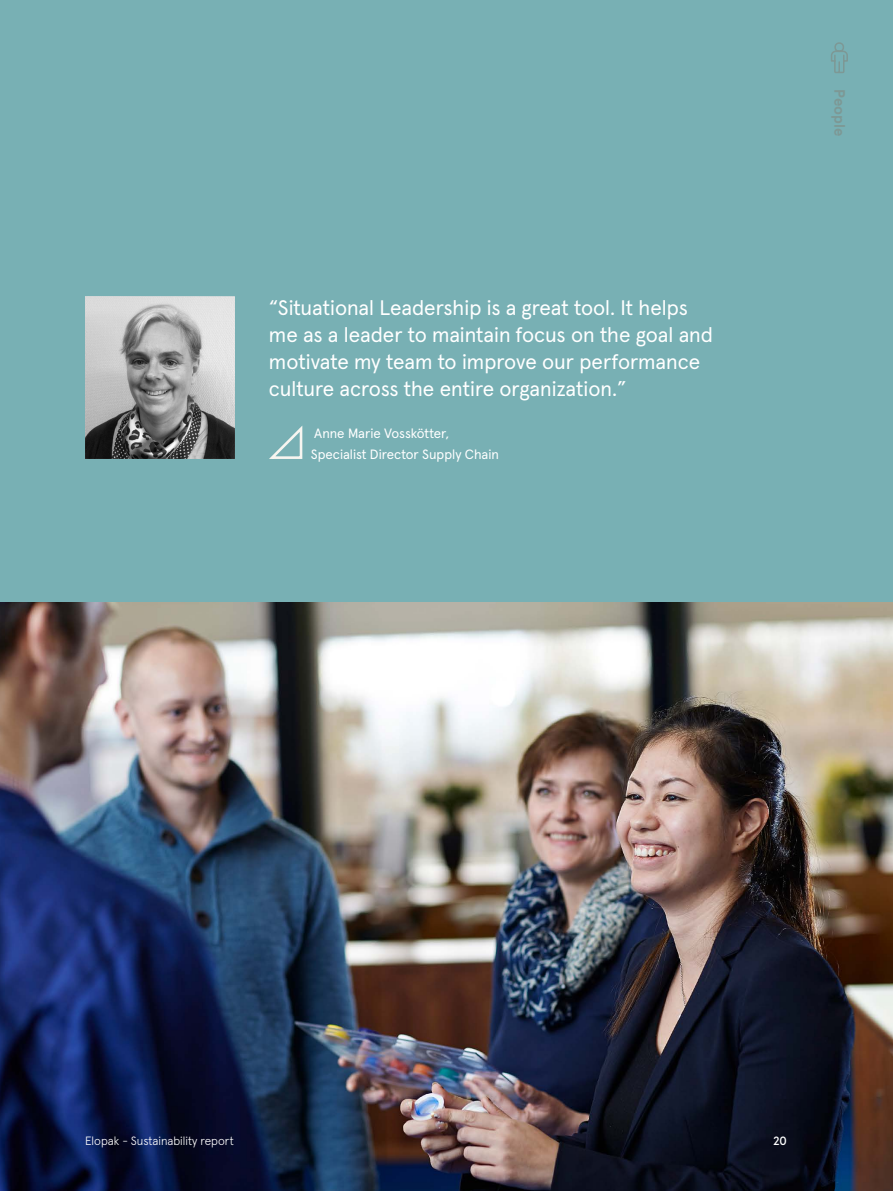
<style>
.page{position:relative;width:893px;height:1191px;background:#fff}
.page>*{position:absolute;margin:0;border:0;box-sizing:border-box;transform-origin:0 0}
.t1{font:21px/27px "Apercu Pro";color:#fff}
.t2{font:700 15px "Apercu Pro";color:#7d9895}
.t3{font:13.5px/21px "Apercu Pro";color:#fff}
.t4{font:300 12px "Apercu Pro";color:#fff}
.t5{font:500 12px "Apercu Pro";color:#fff}
</style>
<div class="page">
<div style="left:0;top:0;width:893px;height:602px;background:#78b0b4"></div>
<img style="left:0;top:602px;width:893px;height:589px">
<svg style="left:269px;top:426px;width:34px;height:33px"></svg>
<img style="left:85px;top:296px;width:150px;height:163px">
<svg style="left:831px;top:42px;width:17px;height:31px"></svg>
<p class="t1" style="left:269px;top:292px;width:446px">“Situational Leadership is a great tool. It helps me as a leader to maintain focus on the goal and motivate my team to improve our performance culture across the entire organization.”</p>
<p class="t3" style="left:311px;top:422px;width:190px">Anne Marie Vosskötter,<br>Specialist Director Supply Chain</p>
<p class="t2" style="left:851px;top:89px;width:49px;rotate:90deg">People</p>
<p class="t4" style="left:85px;top:1131px;width:150px">Elopak - Sustainability report</p>
<p class="t5" style="left:773px;top:1131px;width:15px">20</p>
</div>
